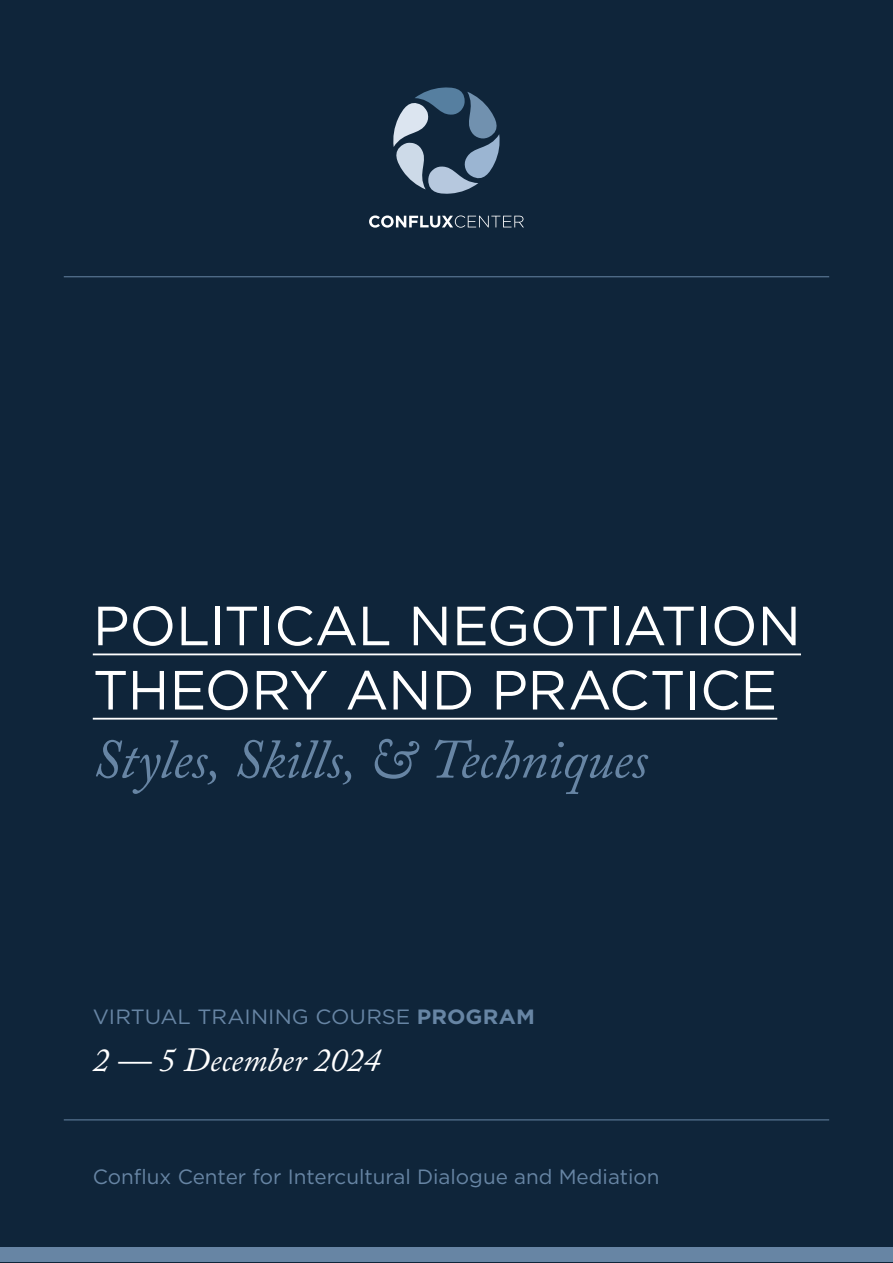
<style>
.page{position:relative;width:893px;height:1263px;background:#0f253a}
.page>*{position:absolute;margin:0;border:0;box-sizing:border-box;transform-origin:0 0}
.t1{font:55.05px "Gotham";letter-spacing:-.01em;color:#fff}
.t2{font:italic 55.05px "Adobe Caslon Pro";letter-spacing:-.015em;color:#6785a4}
.t3{font:italic 33.75px "Adobe Caslon Pro";letter-spacing:-.005em;color:#fff}
.t4{font:20.7px "Gotham";color:#6785a4}
.t5{font:20.7px "Gotham";color:#6785a4;scale:1.05 1}
.s1{font-weight:700}
</style>
<div class="page">
<div style="left:0;top:1247px;width:893px;height:14px;background:#6785a4"></div>
<hr style="left:64px;top:1119px;width:765px;height:1px;background:#6785a4">
<hr style="left:64px;top:276px;width:765px;height:1px;background:#6785a4">
<hr style="left:93px;top:653px;width:708px;height:2px;background:#fff">
<hr style="left:93px;top:718px;width:684px;height:2px;background:#fff">
<svg style="left:369px;top:215px;width:155px;height:13px"></svg>
<svg style="left:393px;top:87px;width:107px;height:107px"></svg>
<p class="t1" style="left:93px;top:590px;width:710px">POLITICAL NEGOTIATION</p>
<p class="t1" style="left:93px;top:655px;width:686px">THEORY AND PRACTICE</p>
<p class="t2" style="left:93px;top:726px;width:556px">Styles, Skills, &amp; Techniques</p>
<p class="t5" style="left:93px;top:1004px;width:422px">VIRTUAL TRAINING COURSE <span class="s1">PROGRAM</span></p>
<p class="t3" style="left:93px;top:1039px;width:289px">2 — 5 December 2024</p>
<p class="t4" style="left:93px;top:1163px;width:568px">Conflux Center for Intercultural Dialogue and Mediation</p>
</div>
